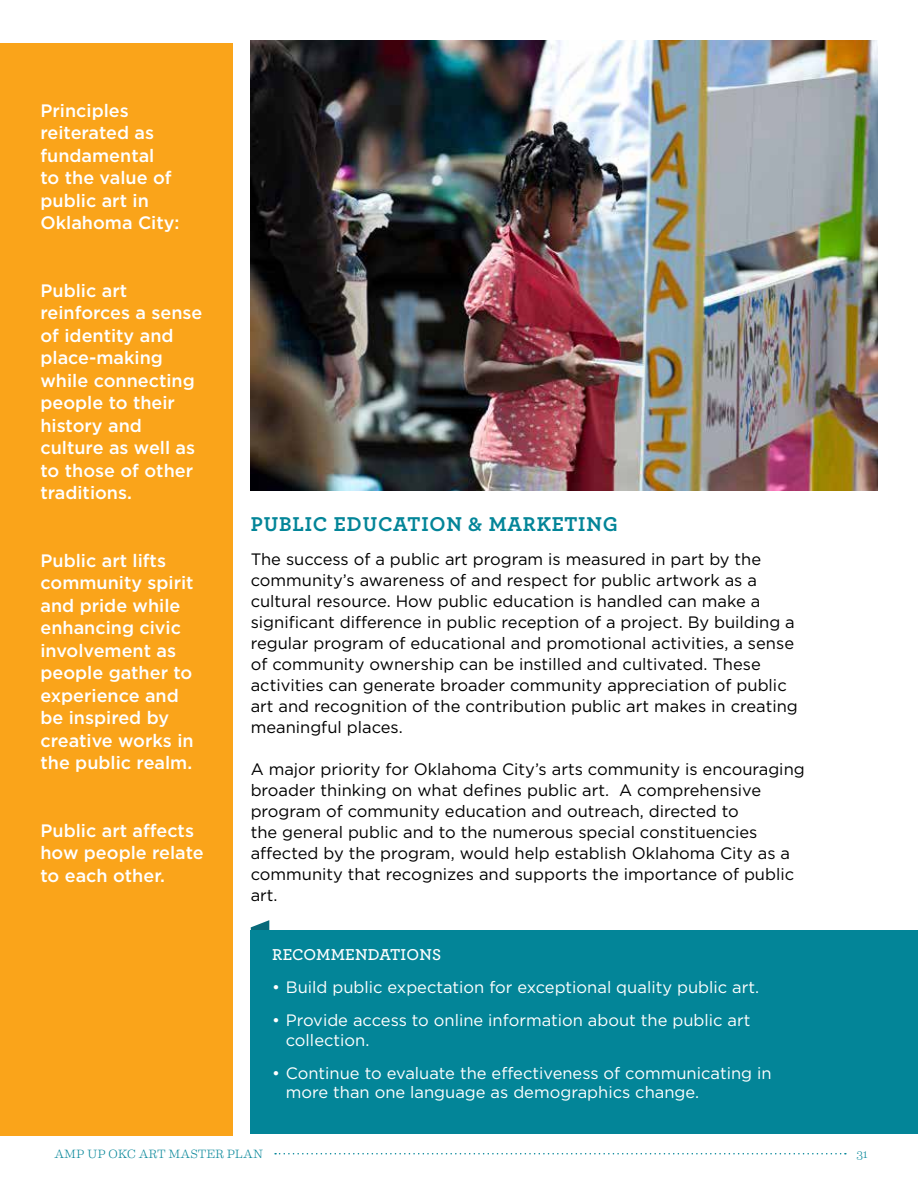
<style>
.page{position:relative;width:918px;height:1188px;background:#fff}
.page>*{position:absolute;margin:0;border:0;box-sizing:border-box;transform-origin:0 0}
.t1{font:700 21px "Archer Pro";letter-spacing:.04em;color:#038598}
.t2{font:500 18px/22.5px "Gotham";color:#fff}
.t3{font:16.5px/21px "Gotham";color:#000}
.t4{font:16.5px/19.5px "Gotham";color:#fff}
.t5{font:600 16.5px "Archer Pro";letter-spacing:.01em;color:#fff}
.t6{font:300 12px "Eames Century Modern";letter-spacing:-.015em;color:#038598}
</style>
<div class="page">
<svg style="left:275px;top:1153px;width:571px;height:1px"></svg>
<div style="left:0;top:43px;width:232px;height:1093px;background:#faa41a"></div>
<img style="left:251px;top:40px;width:627px;height:450px">
<svg style="left:251px;top:920px;width:18px;height:11px"></svg>
<div style="left:251px;top:931px;width:667px;height:203px;background:#038598"></div>
<p class="t2" style="left:40px;top:99px;width:141px">Principles reiterated as fundamental<br>to the value of public art in<br>Oklahoma City:</p>
<p class="t2" style="left:40px;top:279px;width:163px">Public art reinforces a sense of identity and place-making while connecting people to their history and culture as well as to those of other traditions.</p>
<p class="t2" style="left:40px;top:549px;width:155px">Public art lifts community spirit and pride while enhancing civic involvement as people gather to experience and be inspired by creative works in the public realm.</p>
<p class="t2" style="left:40px;top:819px;width:165px">Public art affects how people relate to each other.</p>
<p class="t1" style="left:251px;top:507px;width:369px">PUBLIC EDUCATION &amp; MARKETING</p>
<p class="t3" style="left:251px;top:549px;width:549px">The success of a public art program is measured in part by the community’s awareness of and respect for public artwork as a cultural resource. How public education is handled can make a significant difference in public reception of a project. By building a regular program of educational and promotional activities, a sense of community ownership can be instilled and cultivated. These activities can generate broader community appreciation of public art and recognition of the contribution public art makes in creating meaningful places.</p>
<p class="t3" style="left:251px;top:759px;width:556px">A major priority for Oklahoma City’s arts community is encouraging broader thinking on what defines public art. A comprehensive program of community education and outreach, directed to<br>the general public and to the numerous special constituencies affected by the program, would help establish Oklahoma City as a community that recognizes and supports the importance of public art.</p>
<p class="t5" style="left:272px;top:942px;width:170px">RECOMMENDATIONS</p>
<p class="t4" style="left:272px;top:977px;width:488px">• Build public expectation for exceptional quality public art.</p>
<p class="t4" style="left:286px;top:1010px;width:466px;text-indent:-13px">• Provide access to online information about the public art collection.</p>
<p class="t4" style="left:286px;top:1063px;width:487px;text-indent:-13px">• Continue to evaluate the effectiveness of communicating in more than one language as demographics change.</p>
<p class="t6" style="left:54px;top:1144px;width:211px">AMP UP OKC ART MASTER PLAN</p>
<p class="t6" style="left:856px;top:1144px;width:13px">31</p>
</div>
